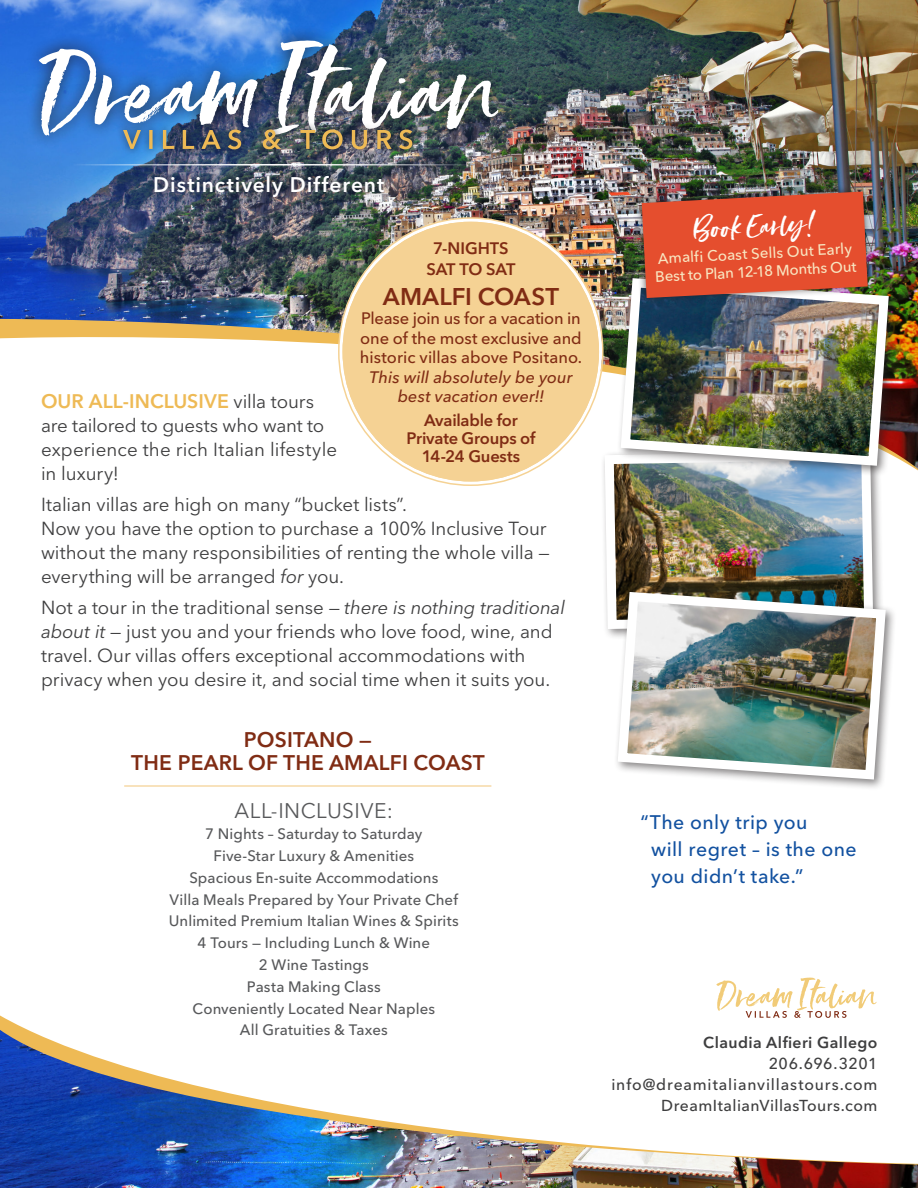
<style>
.page{position:relative;width:918px;height:1188px;background:#fff}
.page>*{position:absolute;margin:0;border:0;box-sizing:border-box;transform-origin:0 0}
.t1{font:34.5px "Styledup";color:#fff}
.paragraph_text{font:600 24px "Avenir Next LT Pro";letter-spacing:.01em;color:#802c14}
.t2{font:600 21px/22.5px "Avenir Next LT Pro";letter-spacing:.01em;color:#802c14;text-align:center}
.t3{font:600 21px "Avenir Next LT Pro";letter-spacing:.04em;color:#fff}
.t4{font:21px "Avenir Next LT Pro";letter-spacing:.025em;color:#57585a}
.t5{font:500 19.5px/27px "Avenir Next LT Pro";letter-spacing:.02em;color:#1251a0}
.t6{font:600 19.5px "Avenir Next LT Pro";color:#eeba55}
.t7{font:18.75px/24px "Avenir Next LT Pro";letter-spacing:-.005em;color:#3e3e3f}
.paragraph_text-2{font:500 16.5px/19.5px "Avenir Next LT Pro";letter-spacing:-.01em;color:#802c14;text-align:center}
.paragraph_text-3{font:600 16.5px/18px "Avenir Next LT Pro";letter-spacing:-.015em;color:#802c14;text-align:center}
.t8{font:500 15.75px/21px "Avenir Next LT Pro";letter-spacing:.045em;color:#3e3e3f;text-align:right}
.t9{font:600 15.75px "Avenir Next LT Pro";letter-spacing:.03em;color:#3e3e3f}
.Inclusive_List{font:500 15px "Avenir Next LT Pro";letter-spacing:.005em;color:#57585a}
.t10{font:500 15px "Avenir Next LT Pro";color:#f8e5c0}
.s1{font-style:italic}
.s2{font-weight:400;font-size:18.75px;color:#3e3e3f}
</style>
<div class="page">
<img style="left:0;top:0;width:918px;height:469px">
<img style="left:0;top:1030px;width:918px;height:158px">
<hr style="left:124px;top:785px;width:367px;height:2px;background:#f4cd89">
<img style="left:600px;top:446px;width:278px;height:188px">
<div style="left:616px;top:274px;width:284px;height:203px;background:#231f20;opacity:.55"></div>
<img style="left:616px;top:273px;width:278px;height:198px">
<div style="left:613px;top:588px;width:284px;height:203px;background:#231f20;opacity:.55"></div>
<img style="left:613px;top:587px;width:278px;height:197px">
<div style="left:634px;top:184px;width:241px;height:122px;background:#231f20;opacity:.65"></div>
<svg style="left:642px;top:192px;width:226px;height:106px;background:#d85337"></svg>
<svg style="left:339px;top:218px;width:263px;height:264px"></svg>
<div style="left:343px;top:222px;width:256px;height:260px;background:#f5d294;border-radius:50%"></div>
<div style="left:25px;top:26px;width:487px;height:123px;background:#231f20;opacity:.75"></div>
<div style="left:116px;top:122px;width:304px;height:35px;background:#231f20;opacity:.75"></div>
<img style="left:39px;top:40px;width:459px;height:109px">
<div style="left:147px;top:168px;width:245px;height:37px;background:#231f20;opacity:.75"></div>
<hr style="left:60px;top:164px;width:422px;height:2px;background:#fff">
<svg style="left:716px;top:978px;width:161px;height:40px"></svg>
<p class="t3" style="left:153px;top:172px;width:232px">Distinctively Different</p>
<p class="paragraph_text-3" style="left:433px;top:239px;width:77px">7-NIGHTS</p>
<p class="paragraph_text-3" style="left:427px;top:260px;width:90px">SAT TO SAT</p>
<p class="paragraph_text" style="left:383px;top:282px;width:178px">AMALFI COAST</p>
<p class="paragraph_text-2" style="left:360px;top:309px;width:224px">Please join us for a vacation in one of the most exclusive and historic villas above Positano.<br><span class="s1">This will absolutely be your best vacation ever!!</span></p>
<p class="paragraph_text-3" style="left:407px;top:411px;width:130px">Available for<br>Private Groups of<br>14-24 Guests</p>
<p class="t6" style="left:41px;top:389px;width:275px">OUR ALL-INCLUSIVE <span class="s2">villa tours</span></p>
<p class="t7" style="left:41px;top:413px;width:298px">are tailored to guests who want to experience the rich Italian lifestyle in luxury!</p>
<p class="t7" style="left:41px;top:492px;width:510px">Italian villas are high on many “bucket lists”.<br>Now you have the option to purchase a 100% Inclusive Tour without the many responsibilities of renting the whole villa — everything will be arranged <span class="s1">for</span> you.</p>
<p class="t7" style="left:41px;top:595px;width:526px">Not a tour in the traditional sense — <span class="s1">there is nothing traditional about it</span> — just you and your friends who love food, wine, and travel. Our villas offers exceptional accommodations with privacy when you desire it, and social time when it suits you.</p>
<p class="t2" style="left:131px;top:729px;width:355px">POSITANO —<br>THE PEARL OF THE AMALFI COAST</p>
<p class="t4" style="left:235px;top:798px;width:160px">ALL-INCLUSIVE:</p>
<p class="Inclusive_List" style="left:205px;top:825px;width:219px">7 Nights – Saturday to Saturday</p>
<p class="Inclusive_List" style="left:214px;top:847px;width:202px">Five-Star Luxury &amp; Amenities</p>
<p class="Inclusive_List" style="left:189px;top:869px;width:251px">Spacious En-suite Accommodations</p>
<p class="Inclusive_List" style="left:170px;top:890px;width:290px">Villa Meals Prepared by Your Private Chef</p>
<p class="Inclusive_List" style="left:169px;top:912px;width:291px">Unlimited Premium Italian Wines &amp; Spirits</p>
<p class="Inclusive_List" style="left:198px;top:934px;width:234px">4 Tours — Including Lunch &amp; Wine</p>
<p class="Inclusive_List" style="left:259px;top:956px;width:111px">2 Wine Tastings</p>
<p class="Inclusive_List" style="left:247px;top:978px;width:136px">Pasta Making Class</p>
<p class="Inclusive_List" style="left:193px;top:999px;width:244px">Conveniently Located Near Naples</p>
<p class="Inclusive_List" style="left:240px;top:1021px;width:149px">All Gratuities &amp; Taxes</p>
<p class="t1" style="left:691px;top:209px;width:125px;rotate:-3deg">Book Early!</p>
<p class="t10" style="left:657px;top:250px;width:196px;rotate:-3deg">Amalfi Coast Sells Out Early</p>
<p class="t10" style="left:655px;top:268px;width:203px;rotate:-3deg">Best to Plan 12-18 Months Out</p>
<p class="t5" style="left:651px;top:808px;width:207px;text-indent:-11px">“The only trip you<br>will regret – is the one you didn’t take.”</p>
<p class="t9" style="left:703px;top:1033px;width:176px">Claudia Alfieri Gallego</p>
<p class="t8" style="left:611px;top:1053px;width:268px">206.696.3201 info@dreamitalianvillastours.com<br>DreamItalianVillasTours.com</p>
</div>
